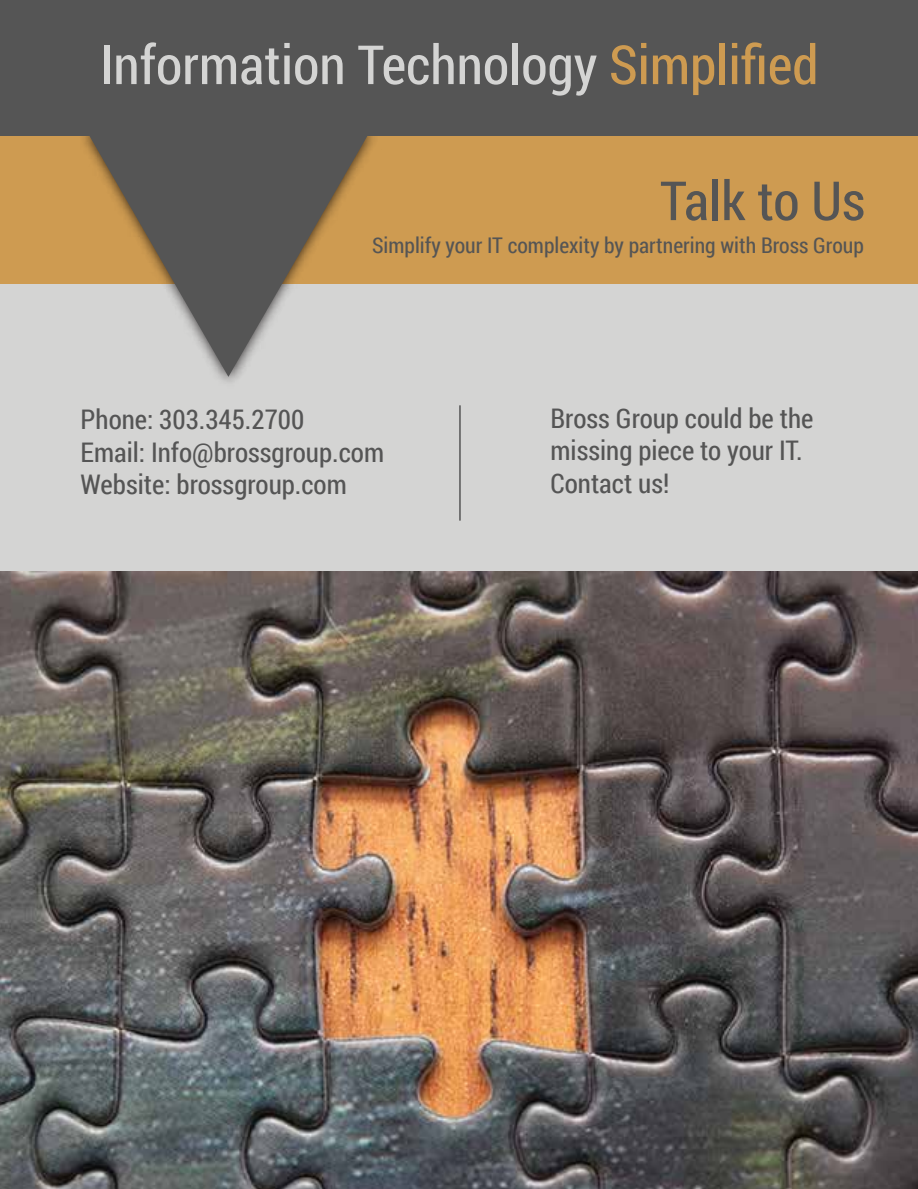
<style>
.page{position:relative;width:918px;height:1189px;background:#fff}
.page>*{position:absolute;margin:0;border:0;box-sizing:border-box;transform-origin:0 0}
.t1{font:54px "Roboto Condensed";color:#d4d4d3}
.t2{font:54px "Roboto Condensed";color:#555}
.t3{font:27px/32.4px "Roboto Condensed";color:#555}
.t4{font:21.6px "Roboto Condensed";color:#555}
.s1{color:#ce9b51}
</style>
<div class="page">
<div style="left:0;top:284px;width:918px;height:287px;background:#d4d4d3"></div>
<img style="left:0;top:571px;width:918px;height:617px">
<div style="left:0;top:135px;width:918px;height:149px;background:#ce9b51"></div>
<svg style="left:88px;top:135px;width:281px;height:242px"></svg>
<div style="left:0;top:0;width:918px;height:135px;background:#555"></div>
<hr style="left:459px;top:405px;width:2px;height:115px;background:#555">
<h1 class="t1" style="left:100px;top:27px;width:720px">Information Technology <span class="s1">Simplified</span></h1>
<h1 class="t2" style="left:660px;top:163px;width:207px">Talk to Us</h1>
<p class="t4" style="left:372px;top:230px;width:493px">Simplify your IT complexity by partnering with Bross Group</p>
<p class="t3" style="left:81px;top:402px;width:305px">Phone: 303.345.2700<br>Email: Info@brossgroup.com<br>Website: brossgroup.com</p>
<p class="t3" style="left:551px;top:401px;width:264px">Bross Group could be the missing piece to your IT.<br>Contact us!</p>
</div>
